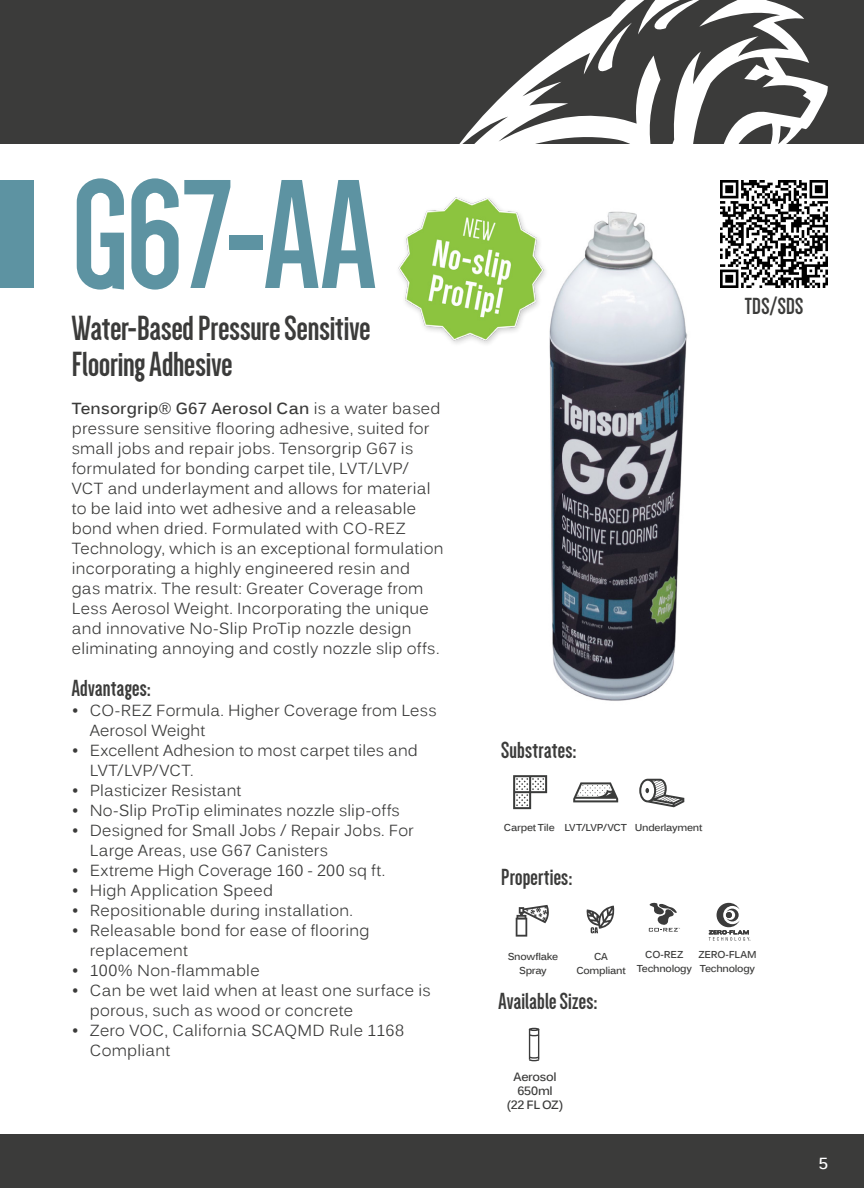
<style>
.page{position:relative;width:864px;height:1188px;background:#fff}
.page>*{position:absolute;margin:0;border:0;box-sizing:border-box;transform-origin:0 0}
.t1{font:700 160px "Dense";color:#5d93a2}
.t2{font:700 36px/36px "Dense";color:#3b3b3a}
.t3{font:700 24px "Dense";letter-spacing:.01em;color:#3b3b3a}
.t4{font:16px/20px "Kalinga";letter-spacing:.015em;color:#3b3b3a}
.t5{font:700 16px "Kalinga";color:#fff}
.t6{font:700 12px "Kalinga";letter-spacing:-.025em;color:#3b3b3a}
.t7{font:700 10px/14px "Kalinga";letter-spacing:-.025em;color:#3b3b3a;text-align:center}
.s1{font-weight:700}
</style>
<div class="page">
<div style="left:0;top:0;width:864px;height:144px;background:#3b3b3a"></div>
<div style="left:0;top:1134px;width:864px;height:54px;background:#3b3b3a"></div>
<svg style="left:459px;top:0;width:369px;height:144px"></svg>
<svg style="left:594px;top:23px;width:38px;height:52px"></svg>
<svg style="left:649px;top:0;width:57px;height:32px"></svg>
<div style="left:0;top:180px;width:34px;height:108px;background:#5d93a2"></div>
<img style="left:549px;top:211px;width:139px;height:490px">
<img style="left:720px;top:180px;width:108px;height:108px">
<img style="left:398px;top:197px;width:154px;height:155px">
<svg style="left:513px;top:775px;width:34px;height:34px"></svg>
<svg style="left:516px;top:905px;width:33px;height:32px"></svg>
<svg style="left:573px;top:782px;width:45px;height:20px"></svg>
<svg style="left:639px;top:779px;width:45px;height:28px"></svg>
<svg style="left:586px;top:906px;width:29px;height:27px"></svg>
<svg style="left:709px;top:903px;width:42px;height:38px"></svg>
<svg style="left:649px;top:903px;width:31px;height:29px"></svg>
<svg style="left:528px;top:1028px;width:12px;height:9px"></svg>
<svg style="left:528px;top:1056px;width:12px;height:6px"></svg>
<hr style="left:529px;top:1029px;width:1px;height:31px;background:#3b3b3b">
<hr style="left:538px;top:1029px;width:1px;height:31px;background:#3b3b3b">
<p class="t1" style="left:72px;top:157px;width:305px">G67-AA</p>
<p class="t2" style="left:72px;top:310px;width:300px">Water-Based Pressure Sensitive<br>Flooring Adhesive</p>
<p class="t4" style="left:72px;top:399px;width:373px"><span class="s1">Tensorgrip® G67 Aerosol Can</span> is a water based pressure sensitive flooring adhesive, suited for small jobs and repair jobs. Tensorgrip G67 is formulated for bonding carpet tile, LVT/LVP/ VCT and underlayment and allows for material to be laid into wet adhesive and a releasable bond when dried. Formulated with CO-REZ Technology, which is an exceptional formulation incorporating a highly engineered resin and<br>gas matrix. The result: Greater Coverage from Less Aerosol Weight. Incorporating the unique and innovative No-Slip ProTip nozzle design eliminating annoying and costly nozzle slip offs.</p>
<p class="t3" style="left:72px;top:676px;width:80px">Advantages:</p>
<p class="t4" style="left:90px;top:701px;width:348px;text-indent:-18px">• CO-REZ Formula. Higher Coverage from Less<br>Aerosol Weight</p>
<p class="t4" style="left:90px;top:741px;width:330px;text-indent:-18px">• Excellent Adhesion to most carpet tiles and<br>LVT/LVP/VCT.</p>
<p class="t4" style="left:72px;top:781px;width:171px">• Plasticizer Resistant</p>
<p class="t4" style="left:72px;top:801px;width:330px">• No-Slip ProTip eliminates nozzle slip-offs</p>
<p class="t4" style="left:90px;top:821px;width:326px;text-indent:-18px">• Designed for Small Jobs / Repair Jobs. For<br>Large Areas, use G67 Canisters</p>
<p class="t4" style="left:72px;top:861px;width:315px">• Extreme High Coverage 160 - 200 sq ft.</p>
<p class="t4" style="left:72px;top:881px;width:203px">• High Application Speed</p>
<p class="t4" style="left:72px;top:901px;width:283px">• Repositionable during installation.</p>
<p class="t4" style="left:90px;top:921px;width:281px;text-indent:-18px">• Releasable bond for ease of flooring replacement</p>
<p class="t4" style="left:72px;top:961px;width:189px">• 100% Non-flammable</p>
<p class="t4" style="left:90px;top:981px;width:342px;text-indent:-18px">• Can be wet laid when at least one surface is porous, such as wood or concrete</p>
<p class="t4" style="left:90px;top:1021px;width:316px;text-indent:-18px">• Zero VOC, California SCAQMD Rule 1168<br>Compliant</p>
<p class="t3" style="left:745px;top:294px;width:60px">TDS/SDS</p>
<p class="t3" style="left:501px;top:739px;width:76px">Substrates:</p>
<p class="t7" style="left:504px;top:822px;width:52px">Carpet Tile</p>
<p class="t3" style="left:501px;top:865px;width:72px">Properties:</p>
<p class="t7" style="left:564px;top:822px;width:64px">LVT/LVP/VCT</p>
<p class="t7" style="left:635px;top:822px;width:69px">Underlayment</p>
<p class="t7" style="left:508px;top:950px;width:52px">Snowflake<br>Spray</p>
<p class="t7" style="left:576px;top:950px;width:51px">CA<br>Compliant</p>
<p class="t7" style="left:698px;top:949px;width:60px;text-align:left">ZERO-FLAM<br>Technology</p>
<p class="t7" style="left:637px;top:949px;width:57px">CO-REZ<br>Technology</p>
<p class="t3" style="left:499px;top:990px;width:100px">Available Sizes:</p>
<p class="t6" style="left:514px;top:1069px;width:44px">Aerosol</p>
<p class="t6" style="left:517px;top:1083px;width:37px">650ml</p>
<p class="t6" style="left:507px;top:1097px;width:58px">(22 FL OZ)</p>
<p class="t5" style="left:819px;top:1153px;width:11px">5</p>
</div>
